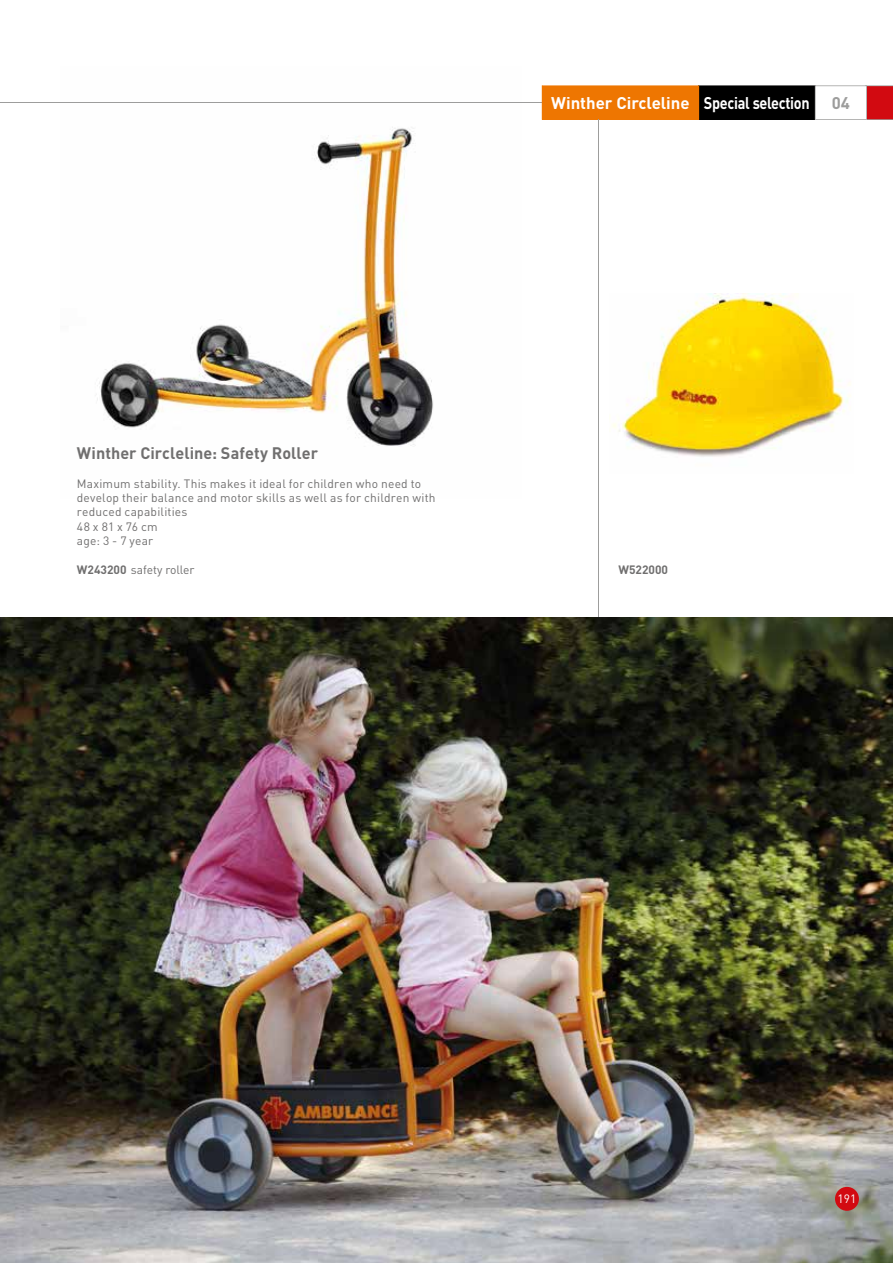
<style>
.page{position:relative;width:893px;height:1263px;background:#fff}
.page>*{position:absolute;margin:0;border:0;box-sizing:border-box;transform-origin:0 0}
.t1{font:700 16.8px "DIN Pro";letter-spacing:-.02em;color:#fff}
.t2{font:700 16.5px "DIN Pro";letter-spacing:.005em;color:#706f6f}
.t3{font:12px/14.4px "DIN Pro";letter-spacing:.015em;color:#706f6f}
.t4{font:700 12px "DIN Pro";color:#706f6f}
.t5{font:12px "DIN Pro";color:#fff}
.s1{font-weight:500;font-size:30px}
.s2{color:#9d9d9c}
.s3{font-weight:700}
</style>
<div class="page">
<img style="left:61px;top:102px;width:460px;height:344px">
<hr style="left:0;top:103px;width:787px;height:1px;background:#9d9d9c">
<svg style="left:542px;top:85px;width:351px;height:35px;background:#a05e2a"></svg>
<img style="left:0;top:617px;width:893px;height:646px">
<hr style="left:598px;top:120px;width:1px;height:497px;background:#9d9d9c">
<img style="left:612px;top:293px;width:239px;height:164px">
<div style="left:835px;top:1187px;width:24px;height:24px;background:#d20a11;border-radius:50%"></div>
<h1 class="t1" style="left:551px;top:91px;width:309px">Winther Circleline Special selection<span class="s1">01.01</span><span class="s2">04</span></h1>
<h2 class="t2" style="left:77px;top:442px;width:243px">Winther Circleline: Safety Roller</h2>
<p class="t3" style="left:77px;top:476px;width:360px">Maximum stability. This makes it ideal for children who need to develop their balance and motor skills as well as for children with reduced capabilities<br>48 x 81 x 76 cm<br>age: 3 - 7 year</p>
<p class="t3" style="left:77px;top:562px;width:119px"><span class="s3">W243200</span> safety roller</p>
<p class="t4" style="left:618px;top:561px;width:51px">W522000</p>
<p class="t5" style="left:838px;top:1191px;width:20px">191</p>
</div>
